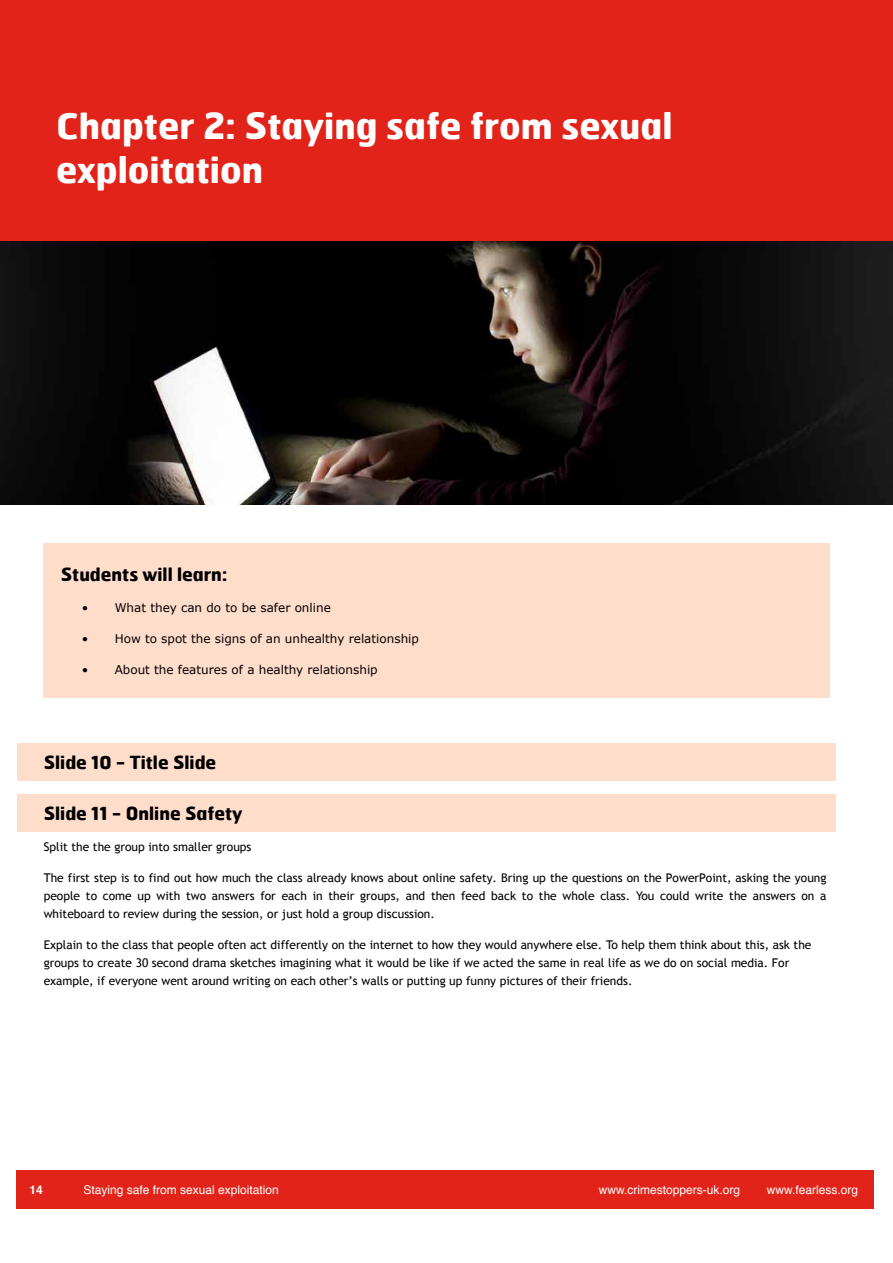
<style>
.page{position:relative;width:893px;height:1263px;background:#fff}
.page>*{position:absolute;margin:0;border:0;box-sizing:border-box;transform-origin:0 0}
.t1{font:700 36px/43.2px "Hermes";color:#fff}
.t2{font:700 18px "Hermes";color:#000}
.t3{font:12px/18px "Trebuchet MS";color:#000;text-align:justify}
.t4{font:12px "Verdana";color:#000}
.t5{font:12px "Helvetica";color:#fff}
.t6{font:12px "Helvetica";color:#fffffe}
.t7{font:700 12px "Helvetica";color:#fffffe}
</style>
<div class="page">
<div style="left:17px;top:1170px;width:857px;height:39px;background:#e2231a"></div>
<div style="left:17px;top:743px;width:818px;height:38px;background:#ffddcb"></div>
<div style="left:17px;top:794px;width:818px;height:38px;background:#ffddcb"></div>
<img style="left:0;top:241px;width:893px;height:264px">
<div style="left:0;top:0;width:893px;height:241px;background:#e2231a"></div>
<div style="left:44px;top:543px;width:786px;height:154px;background:#ffddcb"></div>
<h1 class="t1" style="left:56px;top:103px;width:618px">Chapter 2: Staying safe from sexual exploitation</h1>
<h2 class="t2" style="left:61px;top:563px;width:168px">Students will learn:</h2>
<p class="t4" style="left:82px;top:600px;width:250px">• What they can do to be safer online</p>
<p class="t4" style="left:82px;top:631px;width:339px">• How to spot the signs of an unhealthy relationship</p>
<p class="t4" style="left:82px;top:661px;width:297px">• About the features of a healthy relationship</p>
<h2 class="t2" style="left:44px;top:750px;width:174px">Slide 10 - Title Slide</h2>
<h2 class="t2" style="left:44px;top:802px;width:200px">Slide 11 - Online Safety</h2>
<p class="t3" style="left:44px;top:838px;width:209px">Split the the group into smaller groups</p>
<p class="t3" style="left:44px;top:869px;width:784px">The first step is to find out how much the class already knows about online safety. Bring up the questions on the PowerPoint, asking the young people to come up with two answers for each in their groups, and then feed back to the whole class. You could write the answers on a whiteboard to review during the session, or just hold a group discussion.</p>
<p class="t3" style="left:44px;top:935px;width:769px;text-align:left">Explain to the class that people often act differently on the internet to how they would anywhere else. To help them think about this, ask the groups to create 30 second drama sketches imagining what it would be like if we acted the same in real life as we do on social media. For example, if everyone went around writing on each other’s walls or putting up funny pictures of their friends.</p>
<p class="t7" style="left:29px;top:1180px;width:15px">14</p>
<p class="t6" style="left:83px;top:1181px;width:197px">Staying safe from sexual exploitation</p>
<p class="t5" style="left:599px;top:1181px;width:143px">www.crimestoppers-uk.org</p>
<p class="t5" style="left:767px;top:1181px;width:93px">www.fearless.org</p>
</div>
